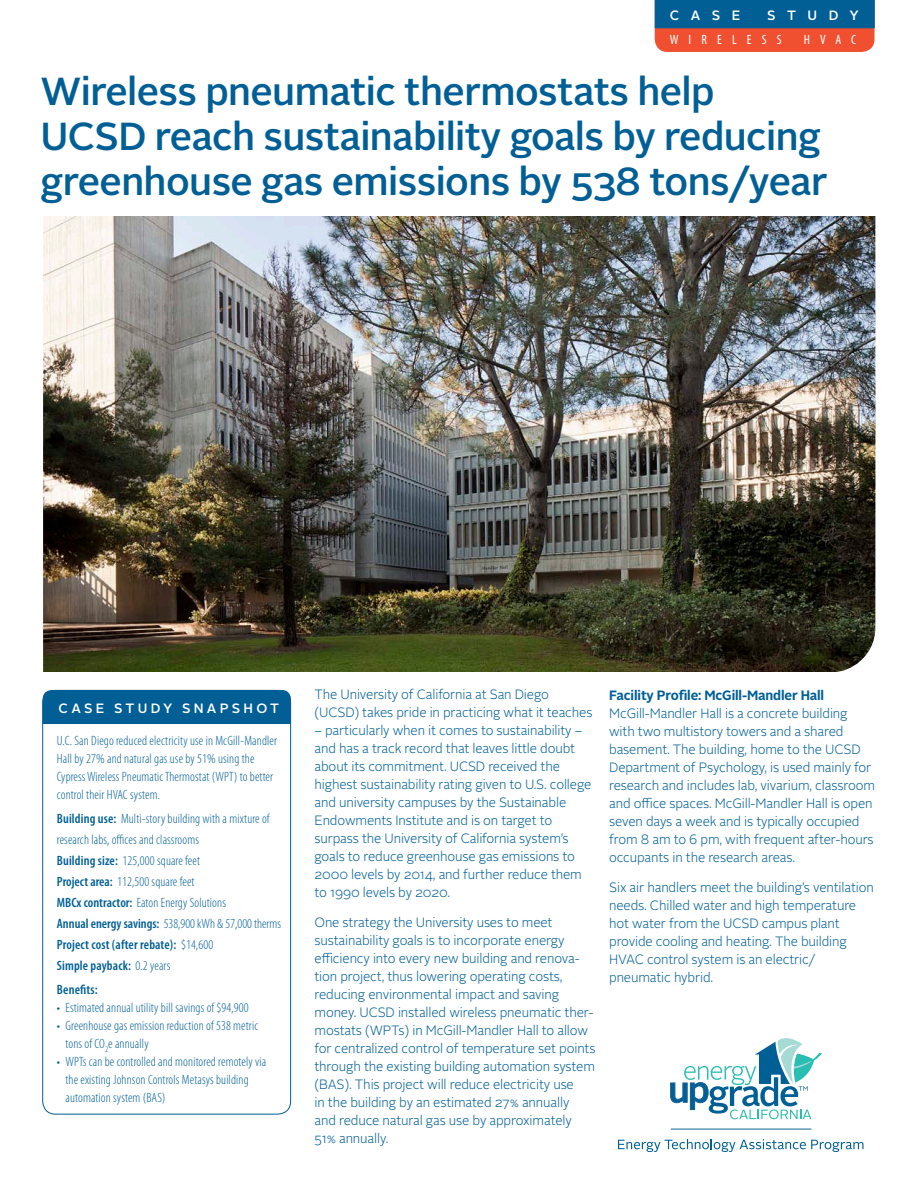
<style>
.page{position:relative;width:918px;height:1188px;background:#fff}
.page>*{position:absolute;margin:0;border:0;box-sizing:border-box;transform-origin:0 0}
.t1{font:500 39px/45px "Alright Sans";letter-spacing:-.015em;color:#015f96}
.Text{font:300 13.5px/18px "Alright Sans";letter-spacing:-.01em;color:#015f96}
.Snapshot_light_text{font:300 condensed 13.5px/18px "Myriad Pro";letter-spacing:.01em;color:#015f96}
.Snapshot_bullets{font:300 condensed 13.5px/18px "Myriad Pro";letter-spacing:.01em;color:#015f96}
.Snapshot_bold_text{font:300 condensed 13.5px/21px "Myriad Pro";letter-spacing:.01em;color:#015f96}
.t2{font:600 condensed 13.5px "Myriad Pro";letter-spacing:.01em;color:#015f96}
.Text_sub-head{font:700 13.5px "Alright Sans";letter-spacing:-.01em;color:#015f96}
.t3{font:500 13.5px "Alright Sans";letter-spacing:.24em;color:#fff}
.t4{font:condensed 13.5px "Myriad Pro";letter-spacing:.75em;color:#fff}
.s1{font-weight:600}
.s2{font-weight:300}
</style>
<div class="page">
<img style="left:43px;top:216px;width:833px;height:456px">
<svg style="left:654px;top:0;width:221px;height:52px;background:#6e5969"></svg>
<svg style="left:670px;top:1038px;width:152px;height:81px"></svg>
<svg style="left:618px;top:1139px;width:245px;height:13px"></svg>
<hr style="left:671px;top:1129px;width:140px;height:1px;background:#136096">
<div style="left:43px;top:690px;width:248px;height:34px;background:#015f96"></div>
<p class="t3" style="left:670px;top:5px;width:72px">CASE</p>
<p class="t3" style="left:767px;top:5px;width:93px">STUDY</p>
<p class="t4" style="left:670px;top:32px;width:113px">WIRELESS</p>
<p class="t4" style="left:804px;top:32px;width:54px">HVAC</p>
<p class="t1" style="left:40px;top:69px;width:789px">Wireless pneumatic thermostats help<br>UCSD reach sustainability goals by reducing greenhouse gas emissions by 538 tons/year</p>
<p class="t3" style="left:59px;top:699px;width:222px">CASE STUDY SNAPSHOT</p>
<p class="Snapshot_light_text" style="left:57px;top:732px;width:222px">U.C. San Diego reduced electricity use in McGill-Mandler Hall by 27% and natural gas use by 51% using the Cypress Wireless Pneumatic Thermostat (WPT) to better control their HVAC system.</p>
<p class="Snapshot_bold_text" style="left:57px;top:809px;width:214px"><span class="s1">Building use:</span> Multi-story building with a mixture of research labs, offices and classrooms</p>
<p class="Snapshot_light_text" style="left:57px;top:852px;width:145px"><span class="s1">Building size:</span> 125,000 square feet</p>
<p class="Snapshot_light_text" style="left:57px;top:873px;width:139px"><span class="s1">Project area:</span> 112,500 square feet</p>
<p class="Snapshot_light_text" style="left:57px;top:894px;width:171px"><span class="s1">MBCx contractor:</span> Eaton Energy Solutions</p>
<p class="Snapshot_light_text" style="left:57px;top:915px;width:226px"><span class="s1">Annual energy savings:</span> 538,900 kWh &amp; 57,000 therms</p>
<p class="t2" style="left:57px;top:937px;width:158px">Project cost (after rebate): <span class="s2">$14,600</span></p>
<p class="t2" style="left:57px;top:958px;width:115px">Simple payback: <span class="s2">0.2 years</span></p>
<p class="t2" style="left:57px;top:982px;width:42px">Benefits:</p>
<p class="Snapshot_bullets" style="left:57px;top:999px;width:193px">• Estimated annual utility bill savings of $94,900</p>
<p class="Snapshot_bullets" style="left:66px;top:1017px;width:194px;text-indent:-9px">• Greenhouse gas emission reduction of 538 metric tons of CO<sub>2</sub>e annually</p>
<p class="Snapshot_bullets" style="left:66px;top:1053px;width:202px;text-indent:-9px">• WPTs can be controlled and monitored remotely via the existing Johnson Controls Metasys building automation system (BAS)</p>
<p class="Text" style="left:315px;top:686px;width:280px">The University of California at San Diego (UCSD) takes pride in practicing what it teaches</p>
<p class="Text" style="left:315px;top:722px;width:278px">– particularly when it comes to sustainability – and has a track record that leaves little doubt about its commitment. UCSD received the highest sustainability rating given to U.S. college and university campuses by the Sustainable Endowments Institute and is on target to surpass the University of California system’s goals to reduce greenhouse gas emissions to 2000 levels by 2014, and further reduce them to 1990 levels by 2020.</p>
<p class="Text" style="left:315px;top:914px;width:240px">One strategy the University uses to meet</p>
<p class="Text" style="left:315px;top:932px;width:252px">sustainability goals is to incorporate energy</p>
<p class="Text" style="left:315px;top:950px;width:267px">efficiency into every new building and renova&shy;tion project, thus lowering operating costs,</p>
<p class="Text" style="left:315px;top:986px;width:283px">reducing environmental impact and saving money. UCSD installed wireless pneumatic ther&shy;mostats (WPTs) in McGill-Mandler Hall to allow for centralized control of temperature set points through the existing building automation system (BAS). This project will reduce electricity use<br>in the building by an estimated 27% annually<br>and reduce natural gas use by approximately 51% annually.</p>
<p class="Text_sub-head" style="left:609px;top:686px;width:217px">Facility Profile: McGill-Mandler Hall</p>
<p class="Text" style="left:609px;top:705px;width:267px">McGill-Mandler Hall is a concrete building with two multistory towers and a shared basement. The building, home to the UCSD Department of Psychology, is used mainly for research and includes lab, vivarium, classroom and office spaces. McGill-Mandler Hall is open seven days a week and is typically occupied from 8 am to 6 pm, with frequent after-hours occupants in the research areas.</p>
<p class="Text" style="left:609px;top:879px;width:266px">Six air handlers meet the building’s ventilation needs. Chilled water and high temperature hot water from the UCSD campus plant provide cooling and heating. The building HVAC control system is an electric/ pneumatic hybrid.</p>
</div>
